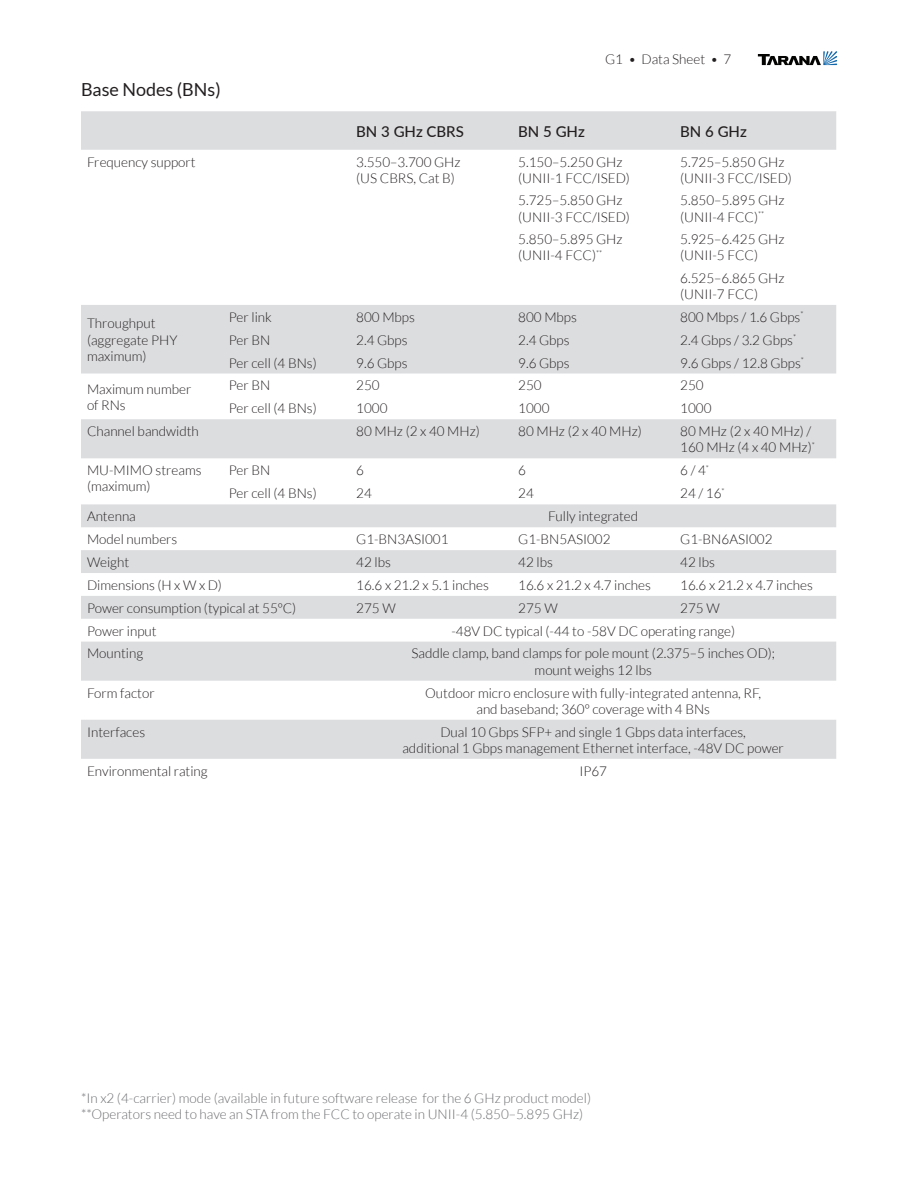
<style>
.page{position:relative;width:918px;height:1188px;background:#fff}
.page>*{position:absolute;margin:0;border:0;box-sizing:border-box;transform-origin:0 0}
.t1{font:18px "Lato";color:#231f20}
.t2{font:500 15px "Lato";color:#231f20}
.t3{font:300 13.5px/16.2px "Lato";color:#231f20}
.t4{font:300 13.5px "Lato";color:#6c6d70}
</style>
<div class="page">
<svg style="left:758px;top:51px;width:79px;height:14px"></svg>
<div style="left:81px;top:111px;width:755px;height:39px;background:#dcdddf"></div>
<svg style="left:81px;top:305px;width:755px;height:454px;fill:#dcdddf"></svg>
<p class="t1" style="left:81px;top:79px;width:141px">Base Nodes (BNs)</p>
<p class="t3" style="left:605px;top:51px;width:128px">G1 • Data Sheet • 7</p>
<p class="t2" style="left:356px;top:120px;width:109px">BN 3 GHz CBRS</p>
<p class="t2" style="left:518px;top:120px;width:68px">BN 5 GHz</p>
<p class="t2" style="left:680px;top:120px;width:68px">BN 6 GHz</p>
<p class="t3" style="left:87px;top:154px;width:110px">Frequency support</p>
<p class="t3" style="left:356px;top:154px;width:106px">3.550–3.700 GHz (US CBRS, Cat B)</p>
<p class="t3" style="left:518px;top:154px;width:113px">5.150–5.250 GHz (UNII-1 FCC/ISED)</p>
<p class="t3" style="left:518px;top:192px;width:113px">5.725–5.850 GHz (UNII-3 FCC/ISED)</p>
<p class="t3" style="left:518px;top:231px;width:106px">5.850–5.895 GHz (UNII-4 FCC)<sup>**</sup></p>
<p class="t3" style="left:680px;top:154px;width:113px">5.725–5.850 GHz (UNII-3 FCC/ISED)</p>
<p class="t3" style="left:680px;top:192px;width:106px">5.850–5.895 GHz (UNII-4 FCC)<sup>**</sup></p>
<p class="t3" style="left:680px;top:231px;width:106px">5.925–6.425 GHz</p>
<p class="t3" style="left:680px;top:247px;width:79px">(UNII-5 FCC)</p>
<p class="t3" style="left:680px;top:270px;width:106px">6.525–6.865 GHz (UNII-7 FCC)</p>
<p class="t3" style="left:87px;top:316px;width:70px">Throughput</p>
<p class="t3" style="left:87px;top:332px;width:92px">(aggregate PHY maximum)</p>
<p class="t3" style="left:87px;top:381px;width:106px">Maximum number</p>
<p class="t3" style="left:87px;top:397px;width:40px">of RNs</p>
<p class="t3" style="left:229px;top:309px;width:45px">Per link</p>
<p class="t3" style="left:356px;top:309px;width:60px">800 Mbps</p>
<p class="t3" style="left:518px;top:309px;width:60px">800 Mbps</p>
<p class="t3" style="left:680px;top:309px;width:125px">800 Mbps / 1.6 Gbps<sup>*</sup></p>
<p class="t3" style="left:229px;top:332px;width:43px">Per BN</p>
<p class="t3" style="left:356px;top:332px;width:53px">2.4 Gbps</p>
<p class="t3" style="left:518px;top:332px;width:53px">2.4 Gbps</p>
<p class="t3" style="left:680px;top:332px;width:118px">2.4 Gbps / 3.2 Gbps<sup>*</sup></p>
<p class="t3" style="left:229px;top:355px;width:89px">Per cell (4 BNs)</p>
<p class="t3" style="left:356px;top:355px;width:53px">9.6 Gbps</p>
<p class="t3" style="left:518px;top:355px;width:53px">9.6 Gbps</p>
<p class="t3" style="left:680px;top:355px;width:125px">9.6 Gbps / 12.8 Gbps<sup>*</sup></p>
<p class="t3" style="left:229px;top:378px;width:43px">Per BN</p>
<p class="t3" style="left:356px;top:378px;width:25px">250</p>
<p class="t3" style="left:518px;top:378px;width:25px">250</p>
<p class="t3" style="left:680px;top:378px;width:25px">250</p>
<p class="t3" style="left:229px;top:400px;width:89px">Per cell (4 BNs)</p>
<p class="t3" style="left:356px;top:400px;width:33px">1000</p>
<p class="t3" style="left:518px;top:400px;width:33px">1000</p>
<p class="t3" style="left:680px;top:400px;width:33px">1000</p>
<p class="t3" style="left:87px;top:423px;width:113px">Channel bandwidth</p>
<p class="t3" style="left:356px;top:423px;width:125px">80 MHz (2 x 40 MHz)</p>
<p class="t3" style="left:518px;top:423px;width:125px">80 MHz (2 x 40 MHz)</p>
<p class="t3" style="left:680px;top:423px;width:136px">80 MHz (2 x 40 MHz) /<br>160 MHz (4 x 40 MHz)<sup>*</sup></p>
<p class="t3" style="left:87px;top:462px;width:116px">MU-MIMO streams (maximum)</p>
<p class="t3" style="left:229px;top:462px;width:43px">Per BN</p>
<p class="t3" style="left:356px;top:462px;width:9px">6</p>
<p class="t3" style="left:518px;top:462px;width:9px">6</p>
<p class="t3" style="left:680px;top:462px;width:30px">6 / 4<sup>*</sup></p>
<p class="t3" style="left:229px;top:485px;width:89px">Per cell (4 BNs)</p>
<p class="t3" style="left:356px;top:485px;width:17px">24</p>
<p class="t3" style="left:518px;top:485px;width:17px">24</p>
<p class="t3" style="left:680px;top:485px;width:46px">24 / 16<sup>*</sup></p>
<p class="t3" style="left:87px;top:508px;width:50px">Antenna</p>
<p class="t3" style="left:548px;top:508px;width:91px">Fully integrated</p>
<p class="t3" style="left:87px;top:531px;width:92px">Model numbers</p>
<p class="t3" style="left:356px;top:531px;width:94px">G1-BN3ASI001</p>
<p class="t3" style="left:518px;top:531px;width:94px">G1-BN5ASI002</p>
<p class="t3" style="left:680px;top:531px;width:94px">G1-BN6ASI002</p>
<p class="t3" style="left:87px;top:554px;width:44px">Weight</p>
<p class="t3" style="left:356px;top:554px;width:36px">42 lbs</p>
<p class="t3" style="left:518px;top:554px;width:36px">42 lbs</p>
<p class="t3" style="left:680px;top:554px;width:36px">42 lbs</p>
<p class="t3" style="left:87px;top:577px;width:136px">Dimensions (H x W x D)</p>
<p class="t3" style="left:356px;top:577px;width:134px">16.6 x 21.2 x 5.1 inches</p>
<p class="t3" style="left:518px;top:577px;width:134px">16.6 x 21.2 x 4.7 inches</p>
<p class="t3" style="left:680px;top:577px;width:134px">16.6 x 21.2 x 4.7 inches</p>
<p class="t3" style="left:87px;top:600px;width:211px">Power consumption (typical at 55ºC)</p>
<p class="t3" style="left:356px;top:600px;width:41px">275 W</p>
<p class="t3" style="left:518px;top:600px;width:41px">275 W</p>
<p class="t3" style="left:680px;top:600px;width:41px">275 W</p>
<p class="t3" style="left:87px;top:623px;width:71px">Power input</p>
<p class="t3" style="left:451px;top:623px;width:285px">-48V DC typical (-44 to -58V DC operating range)</p>
<p class="t3" style="left:87px;top:646px;width:58px">Mounting</p>
<p class="t3" style="left:411px;top:646px;width:365px">Saddle clamp, band clamps for pole mount (2.375–5 inches OD);</p>
<p class="t3" style="left:535px;top:662px;width:119px">mount weighs 12 lbs</p>
<p class="t3" style="left:87px;top:685px;width:69px">Form factor</p>
<p class="t3" style="left:425px;top:685px;width:338px">Outdoor micro enclosure with fully-integrated antenna, RF,</p>
<p class="t3" style="left:476px;top:701px;width:235px">and baseband; 360º coverage with 4 BNs</p>
<p class="t3" style="left:87px;top:724px;width:60px">Interfaces</p>
<p class="t3" style="left:440px;top:724px;width:307px">Dual 10 Gbps SFP+ and single 1 Gbps data interfaces,</p>
<p class="t3" style="left:402px;top:740px;width:383px">additional 1 Gbps management Ethernet interface, -48V DC power</p>
<p class="t3" style="left:87px;top:763px;width:122px">Environmental rating</p>
<p class="t3" style="left:579px;top:763px;width:29px">IP67</p>
<p class="t4" style="left:81px;top:1091px;width:512px">*In x2 (4-carrier) mode (available in future software release for the 6 GHz product model)</p>
<p class="t4" style="left:81px;top:1107px;width:504px">**Operators need to have an STA from the FCC to operate in UNII-4 (5.850–5.895 GHz)</p>
</div>
